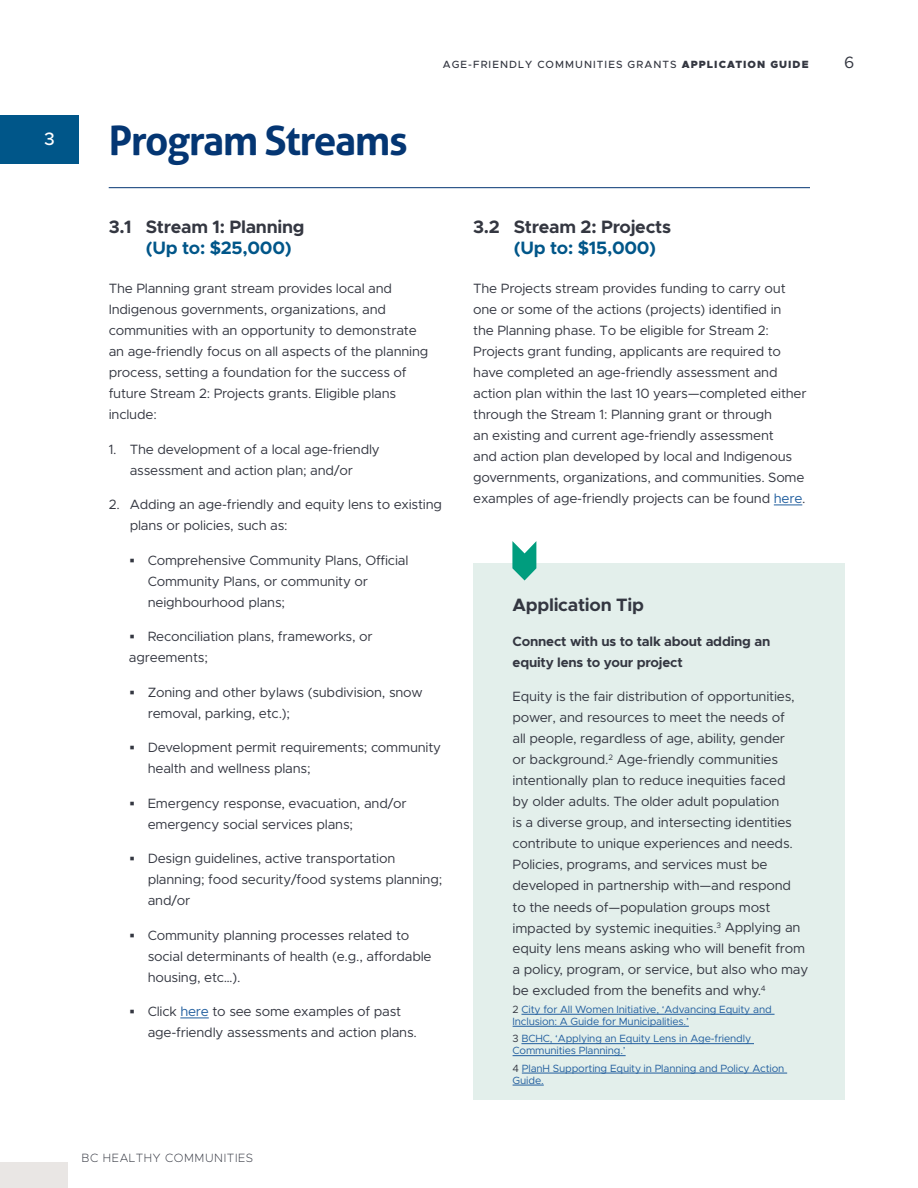
<style>
.page{position:relative;width:918px;height:1188px;background:#fff}
.page>*{position:absolute;margin:0;border:0;box-sizing:border-box;transform-origin:0 0}
.t1{font:700 40.5px "Aller";letter-spacing:-.035em;color:#043673}
.t2{font:700 18px "Metropolis";letter-spacing:-.015em;color:#343741}
.t3{font:700 18px "Metropolis";letter-spacing:-.015em;color:#005689}
.t4{font:500 18px "Metropolis";color:#fff}
.t5{font:16.5px "Metropolis";color:#343741}
.t6{font:13.5px/21px "Metropolis";letter-spacing:-.015em;color:#343741}
.t7{font:700 13.5px/21px "Metropolis";letter-spacing:-.015em;color:#343741}
.t8{font:200 12px "Metropolis";letter-spacing:.05em;color:#343741}
.t9{font:10.5px/12px "Metropolis";letter-spacing:-.015em;color:#215e9e}
.t10{font:500 10.5px "Metropolis";letter-spacing:.1em;color:#343741}
.s1{font-weight:900}
.s2{font-family:"Arial";font-weight:700}
.s3{color:#215e9e}
.s4{color:#343741}
</style>
<div class="page">
<div style="left:0;top:116px;width:78px;height:48px;background:#005689"></div>
<hr style="left:109px;top:187px;width:701px;height:1px;background:#043673">
<svg style="left:180px;top:1018px;width:29px;height:1px"></svg>
<svg style="left:774px;top:505px;width:28px;height:1px"></svg>
<div style="left:0;top:1162px;width:67px;height:26px;background:#e9e6e4"></div>
<div style="left:473px;top:563px;width:372px;height:536px;background:#e3efeb"></div>
<hr style="left:521px;top:1014px;width:254px;height:1px;background:#215e9e">
<hr style="left:513px;top:1026px;width:176px;height:1px;background:#215e9e">
<hr style="left:521px;top:1043px;width:233px;height:1px;background:#215e9e">
<hr style="left:513px;top:1055px;width:113px;height:1px;background:#215e9e">
<hr style="left:522px;top:1073px;width:265px;height:1px;background:#215e9e">
<hr style="left:513px;top:1085px;width:31px;height:1px;background:#215e9e">
<svg style="left:512px;top:541px;width:24px;height:40px"></svg>
<h2 class="t4" style="left:44px;top:127px;width:12px">3</h2>
<h1 class="t1" style="left:109px;top:115px;width:300px">Program Streams</h1>
<h2 class="t2" style="left:109px;top:215px;width:197px">3.1 Stream 1: Planning</h2>
<h2 class="t3" style="left:146px;top:236px;width:147px">(Up to: $25,000)</h2>
<p class="t10" style="left:443px;top:58px;width:367px">AGE-FRIENDLY COMMUNITIES GRANTS <span class="s1">APPLICATION GUIDE</span></p>
<p class="t5" style="left:844px;top:53px;width:12px">6</p>
<h2 class="t2" style="left:473px;top:215px;width:200px">3.2 Stream 2: Projects</h2>
<h2 class="t3" style="left:514px;top:236px;width:144px">(Up to: $15,000)</h2>
<p class="t6" style="left:109px;top:278px;width:321px">The Planning grant stream provides local and Indigenous governments, organizations, and communities with an opportunity to demonstrate an age-friendly focus on all aspects of the planning process, setting a foundation for the success of future Stream 2: Projects grants. Eligible plans include:</p>
<p class="t6" style="left:109px;top:439px;width:273px;text-align:center">1. The development of a local age-friendly assessment and action plan; and/or</p>
<p class="t6" style="left:130px;top:494px;width:314px;text-indent:-21px">2. Adding an age-friendly and equity lens to existing plans or policies, such as:</p>
<p class="t6" style="left:148px;top:550px;width:262px;text-indent:-18px"><span class="s2">▪</span> Comprehensive Community Plans, Official<br>Community Plans, or community or neighbourhood plans;</p>
<p class="t6" style="left:129px;top:626px;width:245px"><span class="s2">▪</span> Reconciliation plans, frameworks, or agreements;</p>
<p class="t6" style="left:148px;top:682px;width:276px;text-indent:-18px"><span class="s2">▪</span> Zoning and other bylaws (subdivision, snow removal, parking, etc.);</p>
<p class="t6" style="left:148px;top:737px;width:295px;text-indent:-18px"><span class="s2">▪</span> Development permit requirements; community health and wellness plans;</p>
<p class="t6" style="left:148px;top:793px;width:260px;text-indent:-18px"><span class="s2">▪</span> Emergency response, evacuation, and/or emergency social services plans;</p>
<p class="t6" style="left:148px;top:848px;width:296px;text-indent:-18px"><span class="s2">▪</span> Design guidelines, active transportation planning; food security/food systems planning; and/or</p>
<p class="t6" style="left:148px;top:925px;width:285px;text-indent:-18px"><span class="s2">▪</span> Community planning processes related to social determinants of health (e.g., affordable housing, etc…).</p>
<p class="t6" style="left:148px;top:1001px;width:271px;text-indent:-18px"><span class="s2">▪</span> Click <span class="s3">here</span> to see some examples of past age-friendly assessments and action plans.</p>
<p class="t8" style="left:82px;top:1150px;width:173px">BC HEALTHY COMMUNITIES</p>
<p class="t6" style="left:473px;top:278px;width:335px">The Projects stream provides funding to carry out one or some of the actions (projects) identified in<br>the Planning phase. To be eligible for Stream 2:<br>Projects grant funding, applicants are required to have completed an age-friendly assessment and action plan within the last 10 years—completed either through the Stream 1: Planning grant or through<br>an existing and current age-friendly assessment<br>and action plan developed by local and Indigenous governments, organizations, and communities. Some examples of age-friendly projects can be found <span class="s3">here</span>.</p>
<h2 class="t2" style="left:513px;top:594px;width:133px">Application Tip</h2>
<p class="t7" style="left:513px;top:631px;width:259px">Connect with us to talk about adding an equity lens to your project</p>
<p class="t6" style="left:513px;top:686px;width:297px">Equity is the fair distribution of opportunities, power, and resources to meet the needs of<br>all people, regardless of age, ability, gender<br>or background.<sup>2</sup> Age-friendly communities intentionally plan to reduce inequities faced<br>by older adults. The older adult population<br>is a diverse group, and intersecting identities contribute to unique experiences and needs.<br>Policies, programs, and services must be developed in partnership with—and respond<br>to the needs of—population groups most impacted by systemic inequities.<sup>3</sup> Applying an equity lens means asking who will benefit from a policy, program, or service, but also who may be excluded from the benefits and why.<sup>4</sup></p>
<p class="t9" style="left:513px;top:1003px;width:261px"><span class="s4">2</span> City for All Women Initiative, ‘Advancing Equity and<br>Inclusion: A Guide for Municipalities.’</p>
<p class="t9" style="left:513px;top:1033px;width:240px"><span class="s4">3</span> BCHC, ‘Applying an Equity Lens in Age-friendly<br>Communities Planning.’</p>
<p class="t9" style="left:513px;top:1062px;width:273px"><span class="s4">4</span> PlanH Supporting Equity in Planning and Policy Action<br>Guide.</p>
</div>
